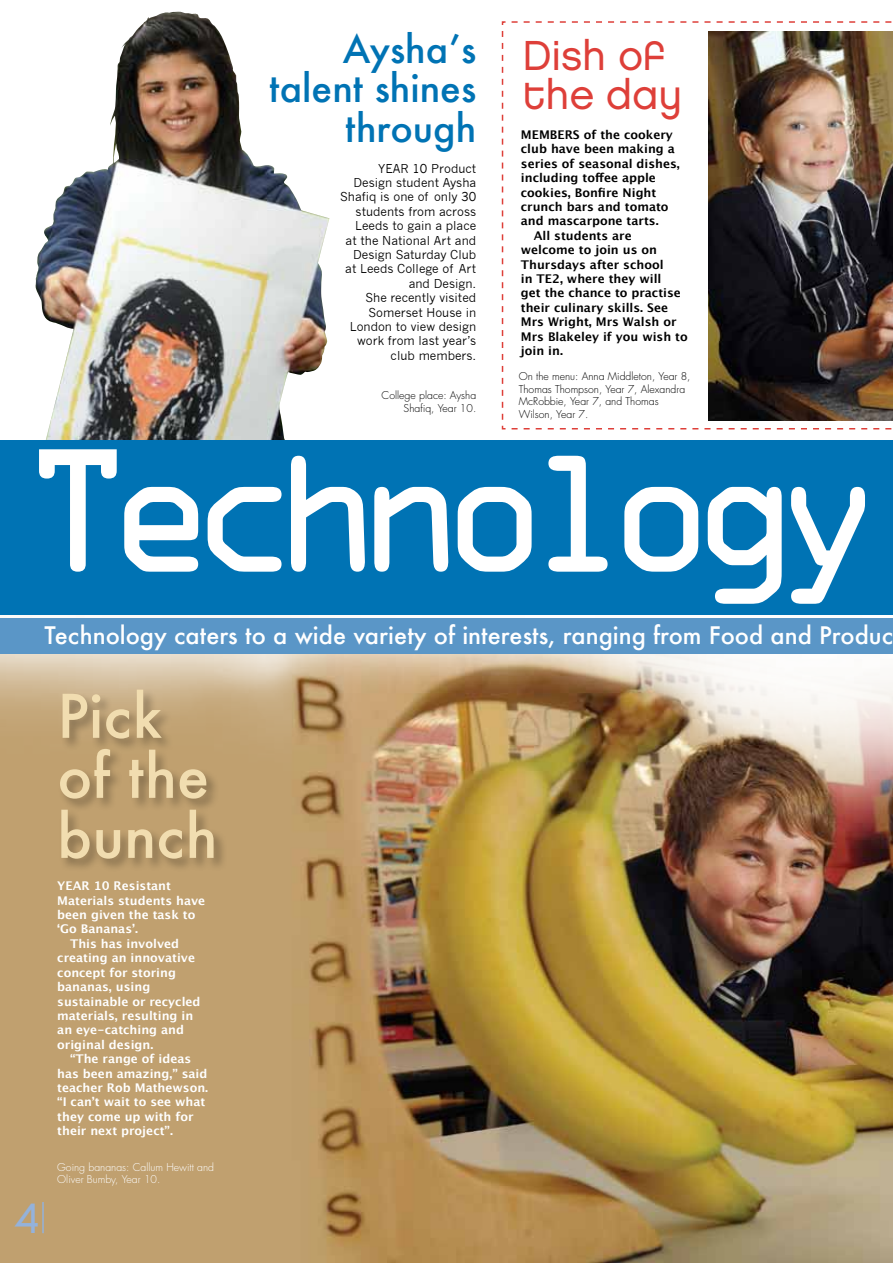
<style>
.page{position:relative;width:893px;height:1263px;background:#fff}
.page>*{position:absolute;margin:0;border:0;box-sizing:border-box;transform-origin:0 0}
.t1{font:157.2px "OCRA Std";letter-spacing:-.19em;color:#fff}
.t2{font:500 58.5px/60px "Futura";color:#f1ddb0}
.t3{font:42.3px "Chalet London Nineteen Seventy";color:#94b2db}
.t4{font:41.85px/39px "Chalet London Nineteen Eighty";color:#de3f39}
.t5{font:500 37.5px/39.3px "Futura";color:#0073b4;text-align:right}
.t6{font:500 23.55px "Futura";color:#fff}
.t7{font:700 12px "Lucida Grande";color:#fff}
.t8{font:700 12px "Lucida Grande";color:#000}
.t9{font:12px/14.4px "News Gothic";color:#000;text-align:right}
.t10{font:300 10.5px/12.6px "Futura";color:#000;text-align:right}
.t11{font:300 10.5px/12.6px "Futura";color:#fff}
</style>
<div class="page">
<svg style="left:501px;top:21px;width:392px;height:409px"></svg>
<img style="left:35px;top:12px;width:290px;height:428px">
<img style="left:708px;top:32px;width:185px;height:389px">
<img style="left:0;top:614px;width:893px;height:649px">
<div style="left:0;top:440px;width:893px;height:174px;background:#0073b4"></div>
<div style="left:0;top:618px;width:893px;height:35px;background:#5a96c7"></div>
<hr style="left:42px;top:1202px;width:2px;height:31px;background:#94b2db">
<div style="left:58px;top:688px;width:170px;height:184px;background:#000;opacity:.3"></div>
<h3 class="t5" style="left:269px;top:29px;width:208px">Aysha’s talent shines through</h3>
<p class="t9" style="left:340px;top:161px;width:138px">YEAR 10 Product<br>Design student Aysha<br>Shafiq is one of only 30 students from across<br>Leeds to gain a place<br>at the National Art and<br>Design Saturday Club at Leeds College of Art and Design.<br>She recently visited<br>Somerset House in<br>London to view design work from last year’s club members.</p>
<p class="t10" style="left:382px;top:389px;width:96px">College place: Aysha<br>Shafiq, Year 10.</p>
<h3 class="t4" style="left:522px;top:36px;width:161px">Dish of the day</h3>
<p class="t8" style="left:521px;top:125px;width:154px">MEMBERS of the cookery</p>
<p class="t8" style="left:521px;top:139px;width:156px">club have been making a</p>
<p class="t8" style="left:521px;top:154px;width:160px">series of seasonal dishes,</p>
<p class="t8" style="left:521px;top:168px;width:137px">including toffee apple</p>
<p class="t8" style="left:521px;top:183px;width:137px">cookies, Bonfire Night</p>
<p class="t8" style="left:521px;top:197px;width:149px">crunch bars and tomato</p>
<p class="t8" style="left:521px;top:211px;width:139px">and mascarpone tarts.</p>
<p class="t8" style="left:534px;top:226px;width:100px">All students are</p>
<p class="t8" style="left:521px;top:240px;width:138px">welcome to join us on</p>
<p class="t8" style="left:521px;top:255px;width:144px">Thursdays after school</p>
<p class="t8" style="left:521px;top:269px;width:142px">in TE2, where they will</p>
<p class="t8" style="left:521px;top:283px;width:162px">get the chance to practise</p>
<p class="t8" style="left:521px;top:298px;width:149px">their culinary skills. See</p>
<p class="t8" style="left:521px;top:312px;width:157px">Mrs Wright, Mrs Walsh or</p>
<p class="t8" style="left:521px;top:327px;width:168px">Mrs Blakeley if you wish to</p>
<p class="t8" style="left:521px;top:341px;width:44px">join in.</p>
<p class="t10" style="left:519px;top:370px;width:173px;text-align:left">On the menu: Anna Middleton, Year 8,<br>Thomas Thompson, Year 7, Alexandra<br>McRobbie, Year 7, and Thomas<br>Wilson, Year 7.</p>
<h1 class="t1" style="left:21px;top:442px;width:865px">Technology</h1>
<h3 class="t6" style="left:44px;top:619px;width:850px">Technology caters to a wide variety of interests, ranging from Food and Produc</h3>
<h2 class="t2" style="left:57px;top:685px;width:162px">Pick of the bunch</h2>
<p class="t7" style="left:57px;top:876px;width:115px">YEAR 10 Resistant</p>
<p class="t7" style="left:57px;top:891px;width:149px">Materials students have</p>
<p class="t7" style="left:57px;top:905px;width:140px">been given the task to</p>
<p class="t7" style="left:57px;top:919px;width:82px">‘Go Bananas’.</p>
<p class="t7" style="left:70px;top:934px;width:111px">This has involved</p>
<p class="t7" style="left:57px;top:948px;width:139px">creating an innovative</p>
<p class="t7" style="left:57px;top:963px;width:120px">concept for storing</p>
<p class="t7" style="left:57px;top:977px;width:94px">bananas, using</p>
<p class="t7" style="left:57px;top:991px;width:145px">sustainable or recycled</p>
<p class="t7" style="left:57px;top:1006px;width:137px">materials, resulting in</p>
<p class="t7" style="left:57px;top:1020px;width:128px">an eye-catching and</p>
<p class="t7" style="left:57px;top:1035px;width:98px">original design.</p>
<p class="t7" style="left:70px;top:1049px;width:123px">“The range of ideas</p>
<p class="t7" style="left:57px;top:1063px;width:152px">has been amazing,” said</p>
<p class="t7" style="left:57px;top:1078px;width:152px">teacher Rob Mathewson.</p>
<p class="t7" style="left:57px;top:1092px;width:150px">“I can’t wait to see what</p>
<p class="t7" style="left:57px;top:1107px;width:138px">they come up with for</p>
<p class="t7" style="left:57px;top:1121px;width:117px">their next project”.</p>
<h3 class="t3" style="left:15px;top:1192px;width:26px">4</h3>
<p class="t11" style="left:57px;top:1161px;width:158px">Going bananas: Callum Hewitt and<br>Oliver Bumby, Year 10.</p>
</div>
